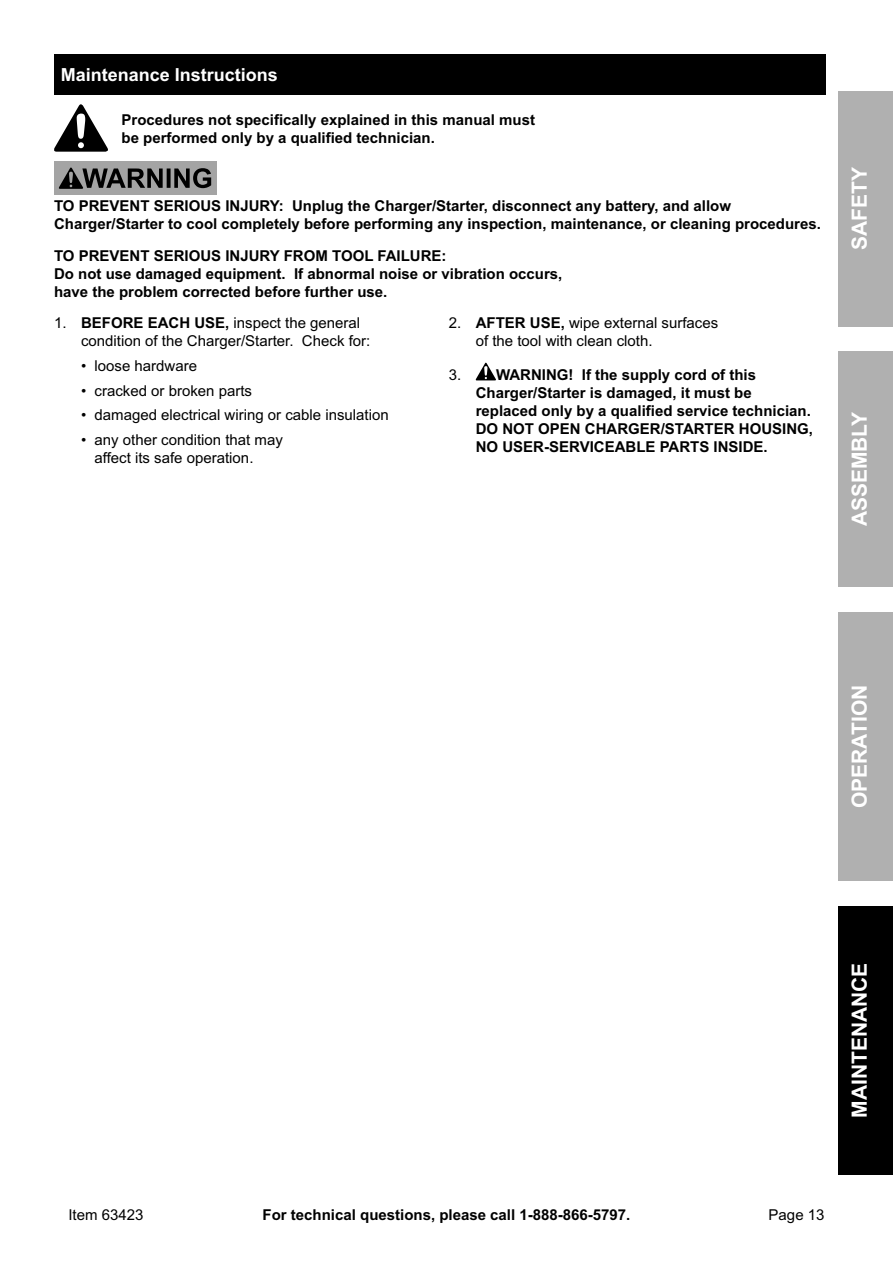
<style>
.page{position:relative;width:893px;height:1263px;background:#fff}
.page>*{position:absolute;margin:0;border:0;box-sizing:border-box;transform-origin:0 0}
.t1{font:700 21px "Arial";color:#fff}
.Heading{font:700 18px "Arial";color:#fff}
.Safety_Section_Messa{font:700 15px/18px "Arial";color:#000}
.t2{font:15px/18px "Arial";color:#000}
.Indented_no_list{font:700 15px/18px "Arial";color:#000}
.s1{font-weight:700}
.s2{font-weight:400}
</style>
<div class="page">
<div style="left:839px;top:91px;width:54px;height:236px;background:#b0b0b0"></div>
<div style="left:839px;top:612px;width:54px;height:269px;background:#b0b0b0"></div>
<div style="left:839px;top:906px;width:54px;height:269px;background:#000"></div>
<div style="left:839px;top:352px;width:54px;height:235px;background:#b0b0b0"></div>
<div style="left:54px;top:54px;width:771px;height:40px;background:#000"></div>
<svg style="left:54px;top:104px;width:54px;height:48px"></svg>
<div style="left:54px;top:161px;width:162px;height:34px;background:#a4a4a4"></div>
<svg style="left:59px;top:167px;width:152px;height:22px"></svg>
<svg style="left:475px;top:362px;width:21px;height:18px"></svg>
<p class="Heading" style="left:61px;top:63px;width:219px">Maintenance Instructions</p>
<p class="Indented_no_list" style="left:122px;top:111px;width:415px;text-indent:-14px">Procedures not specifically explained in this manual must be performed only by a qualified technician.</p>
<p class="Safety_Section_Messa" style="left:54px;top:197px;width:768px">TO PREVENT SERIOUS INJURY: Unplug the Charger/Starter, disconnect any battery, and allow<br>Charger/Starter to cool completely before performing any inspection, maintenance, or cleaning procedures.</p>
<p class="Safety_Section_Messa" style="left:54px;top:247px;width:510px">TO PREVENT SERIOUS INJURY FROM TOOL FAILURE:<br>Do not use damaged equipment. If abnormal noise or vibration occurs, have the problem corrected before further use.</p>
<p class="t2" style="left:81px;top:314px;width:291px;text-indent:-27px">1. <span class="s1">BEFORE EACH USE,</span> inspect the general condition of the Charger/Starter. Check for:</p>
<p class="t2" style="left:81px;top:357px;width:118px">• loose hardware</p>
<p class="t2" style="left:81px;top:382px;width:173px">• cracked or broken parts</p>
<p class="t2" style="left:81px;top:406px;width:309px">• damaged electrical wiring or cable insulation</p>
<p class="t2" style="left:94px;top:431px;width:190px;text-indent:-14px">• any other condition that may affect its safe operation.</p>
<p class="t2" style="left:476px;top:314px;width:244px;text-indent:-27px">2. <span class="s1">AFTER USE,</span> wipe external surfaces of the tool with clean cloth.</p>
<p class="Safety_Section_Messa" style="left:449px;top:367px;width:71px"><span class="s2">3.</span> WARNIN</p>
<p class="Safety_Section_Messa" style="left:476px;top:367px;width:337px;text-indent:81px">G! If the supply cord of this Charger/Starter is damaged, it must be replaced only by a qualified service technician.<br>DO NOT OPEN CHARGER/START</p>
<p class="Safety_Section_Messa" style="left:714px;top:421px;width:101px">ER HOUSING,</p>
<p class="Safety_Section_Messa" style="left:476px;top:439px;width:151px">NO USER-SERVICEABL</p>
<p class="Safety_Section_Messa" style="left:645px;top:439px;width:25px">E PART</p>
<p class="Safety_Section_Messa" style="left:699px;top:439px;width:70px">S INSIDE.</p>
<h1 class="t1" style="left:845px;top:250px;width:84px;rotate:-90deg">Safety</h1>
<h1 class="t1" style="left:845px;top:526px;width:116px;rotate:-90deg">Assembly</h1>
<h1 class="t1" style="left:845px;top:808px;width:125px;rotate:-90deg">Operation</h1>
<h1 class="t1" style="left:845px;top:1118px;width:154px;rotate:-90deg">Maintenance</h1>
<p class="t2" style="left:68px;top:1206px;width:77px">Item 63423</p>
<p class="Safety_Section_Messa" style="left:263px;top:1206px;width:369px">For technical questions, please call 1-888-866-5797.</p>
<p class="t2" style="left:769px;top:1206px;width:57px">Page 13</p>
</div>
